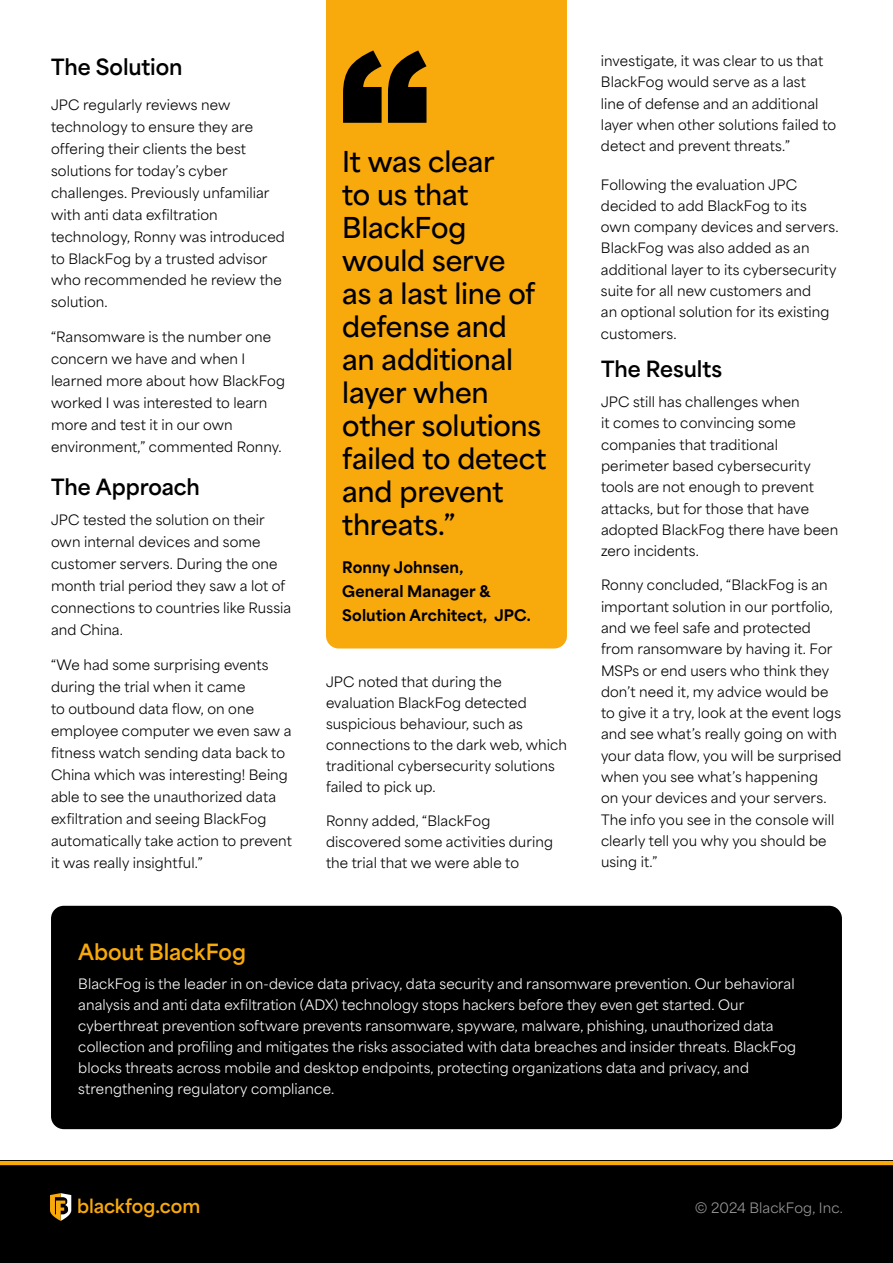
<style>
.page{position:relative;width:893px;height:1263px;background:#fff}
.page>*{position:absolute;margin:0;border:0;box-sizing:border-box;transform-origin:0 0}
.t1{font:600 27px/33px "Area Normal";letter-spacing:-.01em;color:#000}
.t2{font:700 21px "Area Normal";letter-spacing:-.005em;color:#000}
.t3{font:700 21px "Area Normal";letter-spacing:-.005em;color:#f8a90b}
.t4{font:700 18px "Area Normal";letter-spacing:-.005em;color:#f8a90b}
.t5{font:800 15px/24px "Area Normal";letter-spacing:.005em;color:#000}
.t6{font:13.5px/21.3px "Area Normal";letter-spacing:.005em;color:#000}
.t7{font:13.5px/21px "Area Normal";letter-spacing:.005em;color:#fff}
.t8{font:13.5px "Area Normal";letter-spacing:.005em;color:#999}
</style>
<div class="page">
<div style="left:0;top:1161px;width:893px;height:102px;background:#000"></div>
<hr style="left:0;top:1161px;width:893px;height:4px;background:#f8a90b">
<svg style="left:50px;top:1193px;width:21px;height:28px"></svg>
<div style="left:326px;top:0;width:241px;height:648px;background:#f8a90b"></div>
<div style="left:51px;top:906px;width:791px;height:223px;background:#000;border-radius:13px"></div>
<svg style="left:343px;top:50px;width:83px;height:73px;background:#4a3203"></svg>
<h2 class="t2" style="left:51px;top:48px;width:133px">The Solution</h2>
<p class="t6" style="left:51px;top:92px;width:235px;line-height:21.9px">JPC regularly reviews new technology to ensure they are offering their clients the best solutions for today’s cyber challenges. Previously unfamiliar with anti data exfiltration technology, Ronny was introduced to BlackFog by a trusted advisor who recommended he review the solution.</p>
<p class="t6" style="left:51px;top:324px;width:236px;line-height:21.9px">“Ransomware is the number one concern we have and when I learned more about how BlackFog worked I was interested to learn more and test it in our own environment,” commented Ronny.</p>
<h2 class="t2" style="left:51px;top:468px;width:151px">The Approach</h2>
<p class="t6" style="left:51px;top:508px;width:242px;line-height:21.9px">JPC tested the solution on their own internal devices and some customer servers. During the one month trial period they saw a lot of connections to countries like Russia and China.</p>
<p class="t6" style="left:51px;top:652px;width:242px;line-height:21.9px">“We had some surprising events during the trial when it came<br>to outbound data flow, on one employee computer we even saw a fitness watch sending data back to<br>China which was interesting! Being able to see the unauthorized data exfiltration and seeing BlackFog automatically take action to prevent it was really insightful.”</p>
<h1 class="t1" style="left:342px;top:142px;width:206px">It was clear<br>to us that<br>BlackFog would serve<br>as a last line of defense and<br>an additional layer when other solutions failed to detect and prevent threats.”</h1>
<p class="t5" style="left:342px;top:554px;width:190px">Ronny Johnsen,<br>General Manager &amp;<br>Solution Architect, JPC.</p>
<p class="t6" style="left:326px;top:669px;width:242px">JPC noted that during the evaluation BlackFog detected suspicious behaviour, such as connections to the dark web, which traditional cybersecurity solutions failed to pick up.</p>
<p class="t6" style="left:326px;top:808px;width:229px">Ronny added, “BlackFog discovered some activities during the trial that we were able to</p>
<p class="t6" style="left:601px;top:48px;width:237px">investigate, it was clear to us that<br>BlackFog would serve as a last<br>line of defense and an additional layer when other solutions failed to detect and prevent threats.”</p>
<p class="t6" style="left:601px;top:172px;width:239px">Following the evaluation JPC decided to add BlackFog to its own company devices and servers.<br>BlackFog was also added as an additional layer to its cybersecurity suite for all new customers and<br>an optional solution for its existing customers.</p>
<h2 class="t2" style="left:601px;top:350px;width:123px">The Results</h2>
<p class="t6" style="left:601px;top:389px;width:239px">JPC still has challenges when<br>it comes to convincing some companies that traditional perimeter based cybersecurity tools are not enough to prevent attacks, but for those that have adopted BlackFog there have been zero incidents.</p>
<p class="t6" style="left:601px;top:573px;width:242px">Ronny concluded, “BlackFog is an important solution in our portfolio, and we feel safe and protected from ransomware by having it. For<br>MSPs or end users who think they don’t need it, my advice would be to give it a try, look at the event logs and see what’s really going on with your data flow, you will be surprised when you see what’s happening<br>on your devices and your servers.<br>The info you see in the console will clearly tell you why you should be using it.”</p>
<h2 class="t3" style="left:78px;top:933px;width:169px">About BlackFog</h2>
<p class="t7" style="left:78px;top:972px;width:719px">BlackFog is the leader in on-device data privacy, data security and ransomware prevention. Our behavioral analysis and anti data exfiltration (ADX) technology stops hackers before they even get started. Our cyberthreat prevention software prevents ransomware, spyware, malware, phishing, unauthorized data collection and profiling and mitigates the risks associated with data breaches and insider threats. BlackFog blocks threats across mobile and desktop endpoints, protecting organizations data and privacy, and strengthening regulatory compliance.</p>
<h3 class="t4" style="left:77px;top:1190px;width:125px">blackfog.com</h3>
<p class="t8" style="left:695px;top:1196px;width:150px">© 2024 BlackFog, Inc.</p>
</div>
